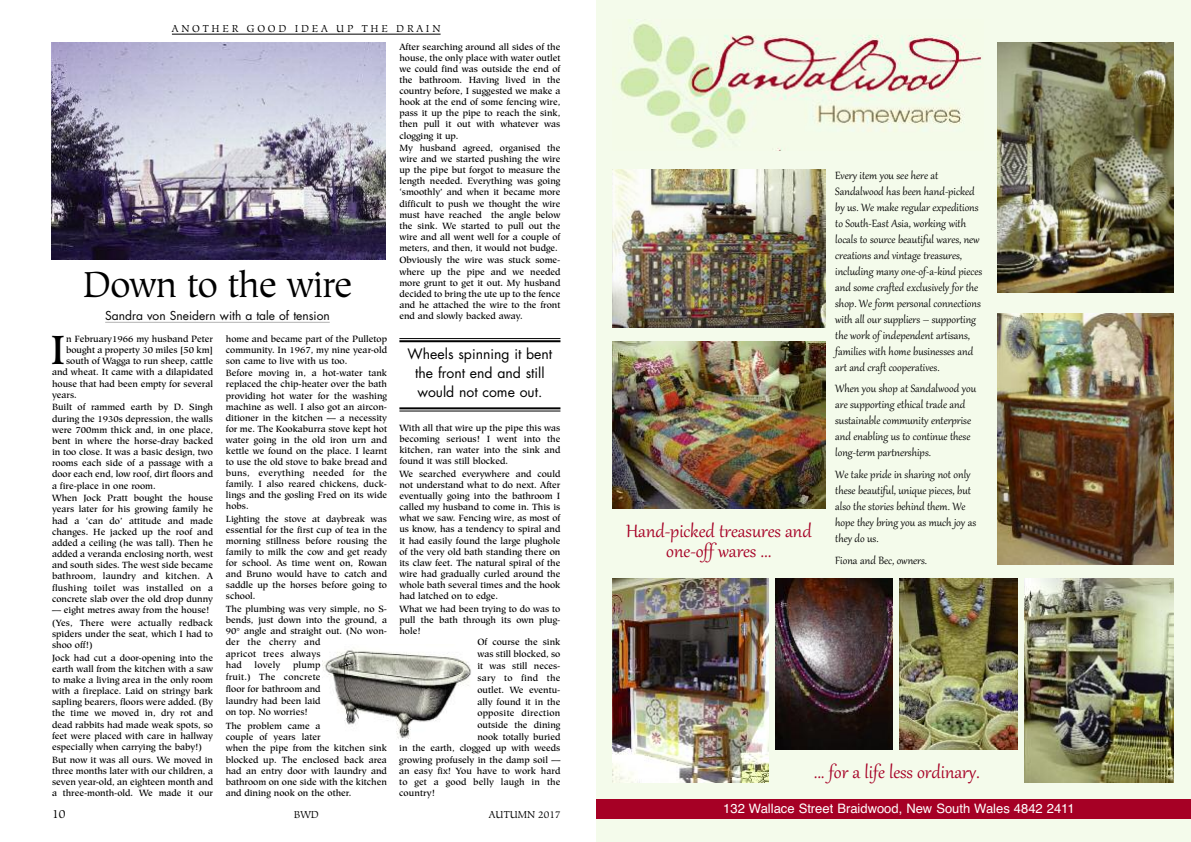
<style>
.page{position:relative;width:1191px;height:842px;background:#fff}
.page>*{position:absolute;margin:0;border:0;box-sizing:border-box;transform-origin:0 0}
.t1{font:500 40.6px "Hiroshige";color:#000}
.t2{font:36px "Hiroshige";letter-spacing:-.015em;color:#000}
.t3{font:22px/20px "Gabriola";color:#a60025;text-align:center}
.t4{font:14px/19.1px "Futura";color:#000;text-align:center}
.t5{font:13px/16px "Gabriola";color:#000}
.t6{font:13px "Helvetica";color:#fff}
.t7{font:12px "Futura";color:#000}
.t8{font:12px "Hiroshige";color:#000}
.t9{font:10px "Hiroshige";letter-spacing:.28em;color:#000}
.t10{font:10px "Hiroshige";color:#000}
.t11{font:500 9px/11.1px "Hiroshige";color:#000;text-align:justify}
.t12{font:500 9px "Hiroshige";letter-spacing:.025em;color:#000}
</style>
<div class="page">
<hr style="left:172px;top:34px;width:268px;height:1px;background:#000">
<hr style="left:399px;top:338px;width:161px;height:1px;background:#000">
<hr style="left:399px;top:340px;width:161px;height:2px;background:#000">
<hr style="left:399px;top:407px;width:161px;height:2px;background:#000">
<hr style="left:399px;top:411px;width:161px;height:1px;background:#000">
<img style="left:52px;top:43px;width:334px;height:216px">
<hr style="left:105px;top:322px;width:225px;height:1px;background:#b3b3b3">
<div style="left:596px;top:0;width:595px;height:842px;background:#f4fbeb"></div>
<img style="left:612px;top:20px;width:372px;height:131px">
<img style="left:612px;top:169px;width:213px;height:158px">
<img style="left:997px;top:43px;width:176px;height:249px">
<div style="left:595px;top:799px;width:596px;height:20px;background:#a60025"></div>
<img style="left:612px;top:341px;width:213px;height:167px">
<img style="left:997px;top:313px;width:176px;height:251px">
<img style="left:1024px;top:578px;width:149px;height:204px">
<img style="left:775px;top:578px;width:118px;height:172px">
<img style="left:612px;top:578px;width:156px;height:204px">
<img style="left:900px;top:578px;width:117px;height:172px">
<img style="left:323px;top:647px;width:148px;height:92px">
<p class="t9" style="left:172px;top:25px;width:270px">ANOTHER GOOD IDEA UP THE DRAIN</p>
<h2 class="t2" style="left:82px;top:270px;width:272px">Down to the wire</h2>
<h3 class="t7" style="left:105px;top:310px;width:226px">Sandra von Sneidern with a tale of tension</h3>
<h1 class="t1" style="left:50px;top:333px;width:17px">I</h1>
<p class="t11" style="left:66px;top:334px;width:148px">n February1966 my husband Peter</p>
<p class="t11" style="left:66px;top:345px;width:148px">bought a property 30 miles [50 km]</p>
<p class="t11" style="left:66px;top:356px;width:148px">south of Wagga to run sheep, cattle</p>
<p class="t11" style="left:52px;top:368px;width:162px">and wheat. It came with a dilapidated</p>
<p class="t11" style="left:52px;top:379px;width:162px">house that had been empty for several</p>
<p class="t11" style="left:52px;top:390px;width:26px">years.</p>
<p class="t11" style="left:52px;top:402px;width:162px">Built of rammed earth by D. Singh during the 1930s depression, the walls were 700mm thick and, in one place, bent in where the horse-dray backed in too close. It was a basic design, two rooms each side of a passage with a door each end, low roof, dirt floors and a fire-place in one room.</p>
<p class="t11" style="left:52px;top:493px;width:162px">When Jock Pratt bought the house years later for his growing family he had a ‘can do’ attitude and made changes. He jacked up the roof and added a ceiling (he was tall). Then he added a veranda enclosing north, west and south sides. The west side became bathroom, laundry and kitchen. A flushing toilet was installed on a concrete slab over the old drop dunny</p>
<p class="t11" style="left:52px;top:604px;width:162px;line-height:12.6px">— eight metres away from the house! (Yes, There were actually redback</p>
<p class="t11" style="left:52px;top:629px;width:162px">spiders under the seat, which I had to shoo off!)</p>
<p class="t11" style="left:52px;top:653px;width:162px">Jock had cut a door-opening into the earth wall from the kitchen with a saw to make a living area in the only room with a fireplace. Laid on stringy bark sapling bearers, floors were added. (By the time we moved in, dry rot and dead rabbits had made weak spots, so feet were placed with care in hallway especially when carrying the baby!)</p>
<p class="t11" style="left:52px;top:755px;width:162px">But now it was all ours. We moved in three months later with our children, a seven year-old, an eighteen month and a three-month-old. We made it our</p>
<p class="t11" style="left:226px;top:334px;width:162px">home and became part of the Pulletop community. In 1967, my nine year-old son came to live with us too.</p>
<p class="t11" style="left:226px;top:369px;width:162px">Before moving in, a hot-water tank replaced the chip-heater over the bath providing hot water for the washing machine as well. I also got an aircon&shy;ditioner in the kitchen — a necessity for me. The Kookaburra stove kept hot water going in the old iron urn and kettle we found on the place. I learnt to use the old stove to bake bread and buns, everything needed for the family. I also reared chickens, duck&shy;lings and the gosling Fred on its wide hobs.</p>
<p class="t11" style="left:226px;top:514px;width:162px">Lighting the stove at daybreak was essential for the first cup of tea in the morning stillness before rousing the family to milk the cow and get ready for school. As time went on, Rowan and Bruno would have to catch and saddle up the horses before going to school.</p>
<p class="t11" style="left:226px;top:604px;width:162px">The plumbing was very simple, no S&shy;bends, just down into the ground, a 90° angle and straight out. (No won-</p>
<p class="t11" style="left:226px;top:637px;width:96px;line-height:11.7px">der the cherry and apricot trees always had</p>
<p class="t11" style="left:226px;top:660px;width:96px;line-height:11.7px;text-indent:67px">plump fruit.) The concrete floor for bathroom and laundry had been laid on top. No worries!</p>
<p class="t11" style="left:226px;top:721px;width:163px;text-align:left">The problem came a<br>couple of years later<br>when the pipe from the kitchen sink blocked up. The enclosed back area had an entry door with laundry and bathroom on one side with the kitchen and dining nook on the other.</p>
<p class="t11" style="left:254px;top:661px;width:27px">lovely</p>
<p class="t11" style="left:399px;top:42px;width:162px">After searching around all sides of the house, the only place with water outlet we could find was outside the end of the bathroom. Having lived in the country before, I suggested we make a hook at the end of some fencing wire, pass it up the pipe to reach the sink, then pull it out with whatever was clogging it up.</p>
<p class="t11" style="left:399px;top:143px;width:162px">My husband agreed, organised the wire and we started pushing the wire up the pipe but forgot to measure the length needed. Everything was going ‘smoothly’ and when it became more difficult to push we thought the wire must have reached the angle below the sink. We started to pull out the wire and all went well for a couple of meters, and then, it would not budge.</p>
<p class="t11" style="left:399px;top:256px;width:162px">Obviously the wire was stuck some&shy;where up the pipe and we needed more grunt to get it out. My husband decided to bring the ute up to the fence and he attached the wire to the front end and slowly backed away.</p>
<h3 class="t4" style="left:407px;top:345px;width:146px">Wheels spinning it bent the front end and still would not come out.</h3>
<p class="t11" style="left:399px;top:423px;width:162px">With all that wire up the pipe this was becoming serious! I went into the kitchen, ran water into the sink and found it was still blocked.</p>
<p class="t11" style="left:399px;top:469px;width:162px">We searched everywhere and could not understand what to do next. After eventually going into the bathroom I called my husband to come in. This is what we saw. Fencing wire, as most of us know, has a tendency to spiral and it had easily found the large plughole of the very old bath standing there on its claw feet. The natural spiral of the wire had gradually curled around the whole bath several times and the hook had latched on to edge.</p>
<p class="t11" style="left:399px;top:604px;width:162px">What we had been trying to do was to pull the bath through its own plug&shy;hole!</p>
<p class="t11" style="left:477px;top:637px;width:85px">Of course the sink</p>
<p class="t11" style="left:477px;top:649px;width:85px">was still blocked, so</p>
<p class="t11" style="left:477px;top:661px;width:85px">it was still neces-</p>
<p class="t12" style="left:477px;top:674px;width:85px">sary to find the</p>
<p class="t11" style="left:477px;top:685px;width:85px">outlet. We eventu-</p>
<p class="t11" style="left:477px;top:697px;width:85px">ally found it in the</p>
<p class="t12" style="left:477px;top:709px;width:85px">opposite direction</p>
<p class="t11" style="left:477px;top:720px;width:85px">outside the dining</p>
<p class="t11" style="left:477px;top:732px;width:85px">nook totally buried</p>
<p class="t11" style="left:399px;top:744px;width:163px">in the earth, clogged up with weeds</p>
<p class="t11" style="left:399px;top:755px;width:163px">growing profusely in the damp soil —</p>
<p class="t11" style="left:399px;top:766px;width:163px">an easy fix! You have to work hard</p>
<p class="t11" style="left:399px;top:777px;width:163px">to get a good belly laugh in the</p>
<p class="t11" style="left:399px;top:788px;width:37px">country!</p>
<h3 class="t8" style="left:52px;top:809px;width:15px">10</h3>
<p class="t9" style="left:294px;top:810px;width:26px">BWD</p>
<p class="t10" style="left:489px;top:810px;width:73px">AUTUMN 2017</p>
<h3 class="t3" style="left:626px;top:519px;width:187px">Hand-picked treasures and one-off wares ...</h3>
<p class="t5" style="left:835px;top:166px;width:148px">Every item you see here at Sandalwood has been hand-picked by us. We make regular expeditions to South-East Asia, working with locals to source beautiful wares, new creations and vintage treasures, including many one-of-a-kind pieces and some crafted exclusively for the shop. We form personal connections with all our suppliers – supporting the work of independent artisans, families with home businesses and art and craft cooperatives.</p>
<h3 class="t5" style="left:835px;top:380px;width:142px">When you shop at Sandalwood you are supporting ethical trade and sustainable community enterprise and enabling us to continue these long-term partnerships.</h3>
<h3 class="t5" style="left:835px;top:466px;width:142px">We take pride in sharing not only these beautiful, unique pieces, but also the stories behind them. We hope they bring you as much joy as they do us.</h3>
<h3 class="t5" style="left:835px;top:551px;width:93px">Fiona and Bec, owners.</h3>
<h3 class="t3" style="left:813px;top:761px;width:167px">... for a life less ordinary.</h3>
<h3 class="t6" style="left:723px;top:801px;width:353px">132 Wallace Street Braidwood, New South Wales 4842 2411</h3>
</div>
